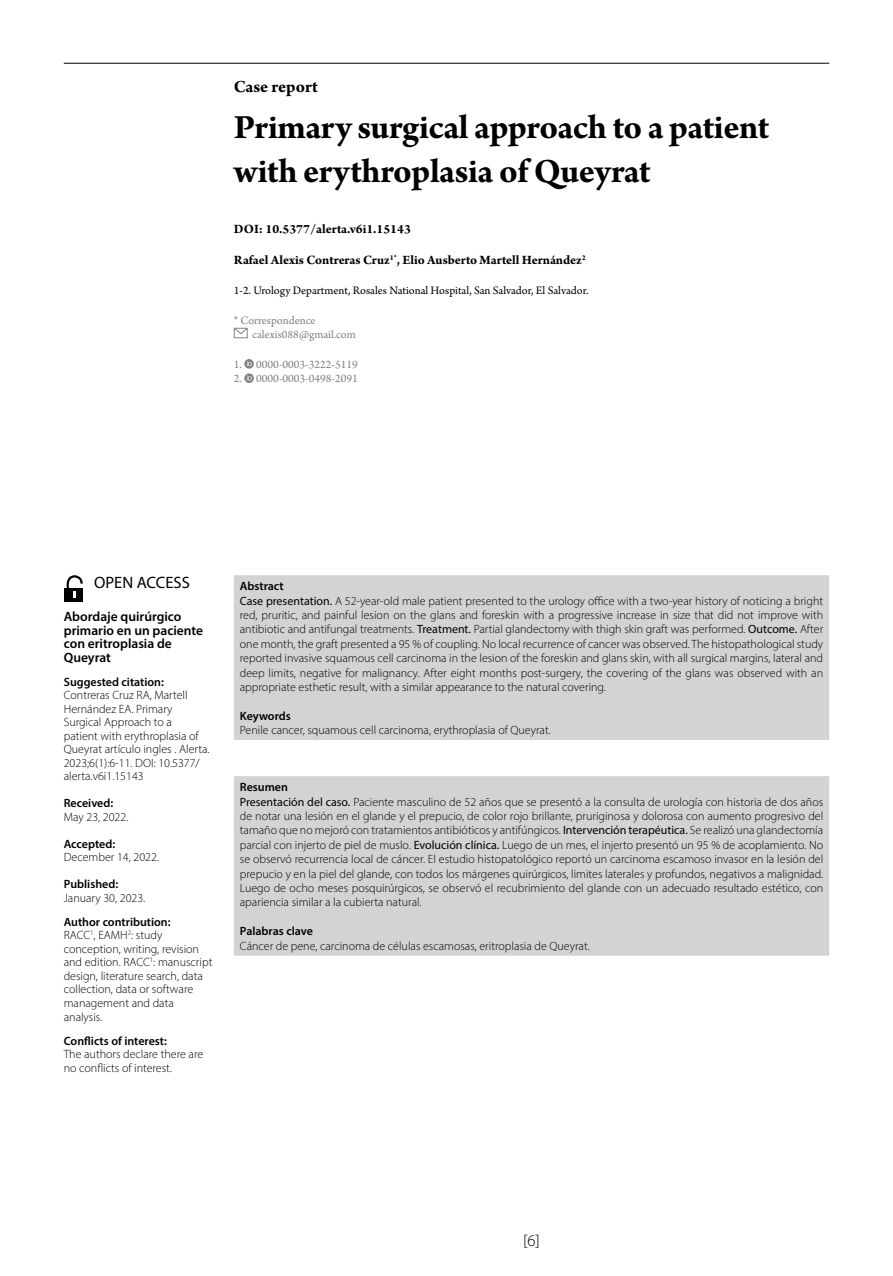
<style>
.page{position:relative;width:893px;height:1276px;background:#fff}
.page>*{position:absolute;margin:0;border:0;box-sizing:border-box;transform-origin:0 0}
.t1{font:700 36px/43.2px "Arno Pro";letter-spacing:-.015em;color:#000}
.t2{font:700 18px "Arno Pro";letter-spacing:-.005em;color:#000}
.t3{font:16.5px "Myriad Pro";color:#000}
.t4{font:300 16.5px "Myriad Pro";color:#000}
.t5{font:700 13.5px "Arno Pro";color:#000}
.t6{font:600 13.5px/13.5px "Myriad Pro";color:#000}
.t7{font:300 12px/14.4px "Myriad Pro";color:#000}
.t8{font:600 12px "Myriad Pro";color:#000}
.t9{font:12px/14.4px "Arno Pro";color:#808285}
.t10{font:12px "Arno Pro";color:#000}
.s1{font-weight:600}
.s2{font-weight:400}
</style>
<div class="page">
<hr style="left:64px;top:63px;width:765px;height:1px;background:#000">
<div style="left:234px;top:328px;width:14px;height:10px;border:1px solid #808285"></div>
<svg style="left:233px;top:327px;width:15px;height:7px"></svg>
<svg style="left:244px;top:359px;width:10px;height:24px"></svg>
<div style="left:234px;top:575px;width:595px;height:380px;background:#d1d3d4"></div>
<div style="left:234px;top:740px;width:595px;height:36px;background:#fff"></div>
<div style="left:64px;top:588px;width:19px;height:13px;background:#000"></div>
<svg style="left:66px;top:576px;width:17px;height:21px"></svg>
<h2 class="t2" style="left:234px;top:77px;width:86px">Case report</h2>
<h1 class="t1" style="left:234px;top:108px;width:537px">Primary surgical approach to a patient with erythroplasia of Queyrat</h1>
<p class="t5" style="left:234px;top:221px;width:179px">DOI: 10.5377/alerta.v6i1.15143</p>
<p class="t5" style="left:234px;top:252px;width:354px">Rafael Alexis Contreras Cruz<sup>1*</sup>, Elio Ausberto Martell Hernández<sup>2</sup></p>
<p class="t10" style="left:234px;top:283px;width:356px">1-2. Urology Department, Rosales National Hospital, San Salvador, El Salvador.</p>
<p class="t9" style="left:252px;top:313px;width:105px;text-indent:-18px">* Correspondence calexis088@gmail.com</p>
<p class="t9" style="left:234px;top:358px;width:125px">1. 0000-0003-3222-5119</p>
<p class="t9" style="left:234px;top:372px;width:125px">2. 0000-0003-0498-2091</p>
<h3 class="t3" style="left:94px;top:572px;width:97px">OPEN ACCESS</h3>
<p class="t6" style="left:64px;top:610px;width:141px">Abordaje quirúrgico primario en un paciente con eritroplasia de<br>Queyrat</p>
<p class="t8" style="left:64px;top:674px;width:102px">Suggested citation:</p>
<p class="t7" style="left:64px;top:688px;width:147px;line-height:13.5px">Contreras Cruz RA, Martell<br>Hernández EA. Primary<br>Surgical Approach to a<br>patient with erythroplasia of<br>Queyrat artículo ingles . Alerta.<br>2023;6(1):6-11. DOI: 10.5377/ alerta.v6i1.15143</p>
<p class="t8" style="left:64px;top:796px;width:51px">Received:</p>
<p class="t7" style="left:64px;top:809px;width:66px">May 23, 2022.</p>
<p class="t8" style="left:64px;top:836px;width:53px">Accepted:</p>
<p class="t7" style="left:64px;top:850px;width:97px">December 14, 2022.</p>
<p class="t8" style="left:64px;top:877px;width:56px">Published:</p>
<p class="t7" style="left:64px;top:890px;width:83px">January 30, 2023.</p>
<p class="t7" style="left:64px;top:915px;width:150px;line-height:13.5px"><span class="s1">Author contribution:<br></span>RACC<sup>1</sup>, EAMH<sup>2</sup>: study conception, writing, revision and edition. RACC<sup>1</sup>: manuscript design, literature search, data collection, data or software management and data analysis.</p>
<p class="t8" style="left:64px;top:1033px;width:105px">Conflicts of interest:</p>
<p class="t7" style="left:64px;top:1047px;width:141px;line-height:13.5px">The authors declare there are no conflicts of interest.</p>
<p class="t7" style="left:240px;top:579px;width:585px"><span class="s1">Abstract<br></span><span class="s2">Case presentation.</span> A 52-year-old male patient presented to the urology office with a two-year history of noticing a bright red, pruritic, and painful lesion on the glans and foreskin with a progressive increase in size that did not improve with antibiotic and antifungal treatments. <span class="s2">Treatment.</span> Partial glandectomy with thigh skin graft was performed. <span class="s2">Outcome.</span> After one month, the graft presented a 95 % of coupling. No local recurrence of cancer was observed. The histopathological study reported invasive squamous cell carcinoma in the lesion of the foreskin and glans skin, with all surgical margins, lateral and deep limits, negative for malignancy. After eight months post-surgery, the covering of the glans was observed with an appropriate esthetic result, with a similar appearance to the natural covering.</p>
<p class="t8" style="left:240px;top:708px;width:52px">Keywords</p>
<p class="t7" style="left:240px;top:723px;width:312px">Penile cancer, squamous cell carcinoma, erythroplasia of Queyrat.</p>
<p class="t7" style="left:240px;top:780px;width:585px"><span class="s1">Resumen<br></span><span class="s2">Presentación del caso.</span> Paciente masculino de 52 años que se presentó a la consulta de urología con historia de dos años de notar una lesión en el glande y el prepucio, de color rojo brillante, pruriginosa y dolorosa con aumento progresivo del tamaño que no mejoró con tratamientos antibióticos y antifúngicos. <span class="s2">Intervención terapéutica.</span> Se realizó una glandectomía parcial con injerto de piel de muslo. <span class="s2">Evolución clínica.</span> Luego de un mes, el injerto presentó un 95 % de acoplamiento. No se observó recurrencia local de cáncer. El estudio histopatológico reportó un carcinoma escamoso invasor en la lesión del prepucio y en la piel del glande, con todos los márgenes quirúrgicos, limites laterales y profundos, negativos a malignidad.<br>Luego de ocho meses posquirúrgicos, se observó el recubrimiento del glande con un adecuado resultado estético, con apariencia similar a la cubierta natural.</p>
<p class="t8" style="left:240px;top:923px;width:75px">Palabras clave</p>
<p class="t7" style="left:240px;top:938px;width:351px">Cáncer de pene, carcinoma de células escamosas, eritroplasia de Queyrat.</p>
<h3 class="t4" style="left:523px;top:1230px;width:18px">[6]</h3>
</div>
